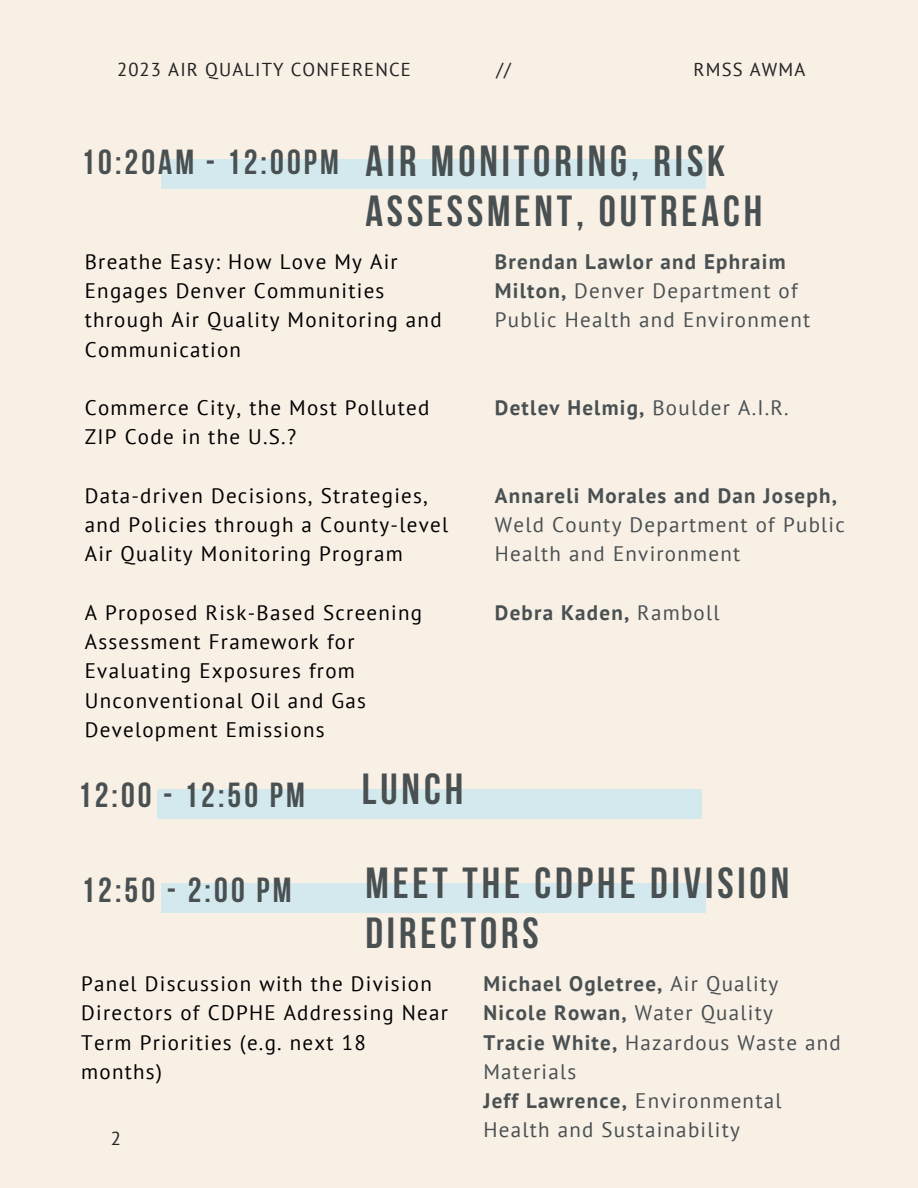
<style>
.page{position:relative;width:918px;height:1188px;background:#f8efe5}
.page>*{position:absolute;margin:0;border:0;box-sizing:border-box;transform-origin:0 0}
.t1{font:700 43.35px/49.5px "Bebas Neue";letter-spacing:.09em;color:#495052}
.t2{font:700 34.65px "Bebas Neue";letter-spacing:.09em;color:#495052}
.t3{font:21px/29.2px "PT Sans";letter-spacing:.06em;color:#000}
.t4{font:21px/29.2px "PT Sans";letter-spacing:.06em;color:#495052}
.t5{font:700 21px "PT Sans";letter-spacing:.06em;color:#495052}
.t6{font:18.6px "PT Sans";letter-spacing:.06em;color:#222}
.s1{font-weight:700}
.s2{font-weight:400}
</style>
<div class="page">
<div style="left:161px;top:160px;width:544px;height:29px;background:#d3e9ee"></div>
<div style="left:157px;top:789px;width:545px;height:29px;background:#d3e9ee"></div>
<div style="left:161px;top:883px;width:544px;height:30px;background:#d3e9ee"></div>
<p class="t6" style="left:117px;top:57px;width:295px">2023 AIR QUALITY CONFERENCE</p>
<p class="t6" style="left:497px;top:57px;width:16px">//</p>
<p class="t6" style="left:694px;top:57px;width:113px">RMSS AWMA</p>
<p class="t2" style="left:81px;top:148px;width:259px">10:20AM - 12:00PM</p>
<p class="t1" style="left:365px;top:141px;width:398px">AIR MONITORING, RISK<br>ASSESSMENT, OUTREACH</p>
<p class="t3" style="left:85px;top:246px;width:358px">Breathe Easy: How Love My Air<br>Engages Denver Communities through Air Quality Monitoring and<br>Communication</p>
<p class="t3" style="left:85px;top:393px;width:346px">Commerce City, the Most Polluted<br>ZIP Code in the U.S.?</p>
<p class="t3" style="left:85px;top:480px;width:365px">Data-driven Decisions, Strategies, and Policies through a County-level<br>Air Quality Monitoring Program</p>
<p class="t3" style="left:85px;top:597px;width:339px">A Proposed Risk-Based Screening<br>Assessment Framework for<br>Evaluating Exposures from<br>Unconventional Oil and Gas<br>Development Emissions</p>
<p class="t2" style="left:78px;top:781px;width:229px">12:00 - 12:50 PM</p>
<p class="t1" style="left:362px;top:769px;width:103px">LUNCH</p>
<p class="t4" style="left:495px;top:246px;width:317px"><span class="s1">Brendan Lawlor and Ephraim<br>Milton,</span> Denver Department of<br>Public Health and Environment</p>
<p class="t5" style="left:495px;top:394px;width:295px">Detlev Helmig, <span class="s2">Boulder A.I.R.</span></p>
<p class="t4" style="left:495px;top:480px;width:352px"><span class="s1">Annareli Morales and Dan Joseph,<br></span>Weld County Department of Public<br>Health and Environment</p>
<p class="t5" style="left:495px;top:599px;width:226px">Debra Kaden, <span class="s2">Ramboll</span></p>
<p class="t2" style="left:81px;top:876px;width:212px">12:50 - 2:00 PM</p>
<p class="t1" style="left:365px;top:863px;width:425px">MEET THE CDPHE DIVISION<br>DIRECTORS</p>
<p class="t3" style="left:81px;top:969px;width:368px">Panel Discussion with the Division<br>Directors of CDPHE Addressing Near<br>Term Priorities (e.g. next 18 months)</p>
<p class="t5" style="left:483px;top:970px;width:296px">Michael Ogletree, <span class="s2">Air Quality</span></p>
<p class="t5" style="left:483px;top:999px;width:291px">Nicole Rowan, <span class="s2">Water Quality</span></p>
<p class="t4" style="left:483px;top:1027px;width:359px"><span class="s1">Tracie White,</span> Hazardous Waste and<br>Materials</p>
<p class="t4" style="left:483px;top:1086px;width:300px"><span class="s1">Jeff Lawrence,</span> Environmental<br>Health and Sustainability</p>
<p class="t6" style="left:111px;top:1126px;width:12px">2</p>
</div>
